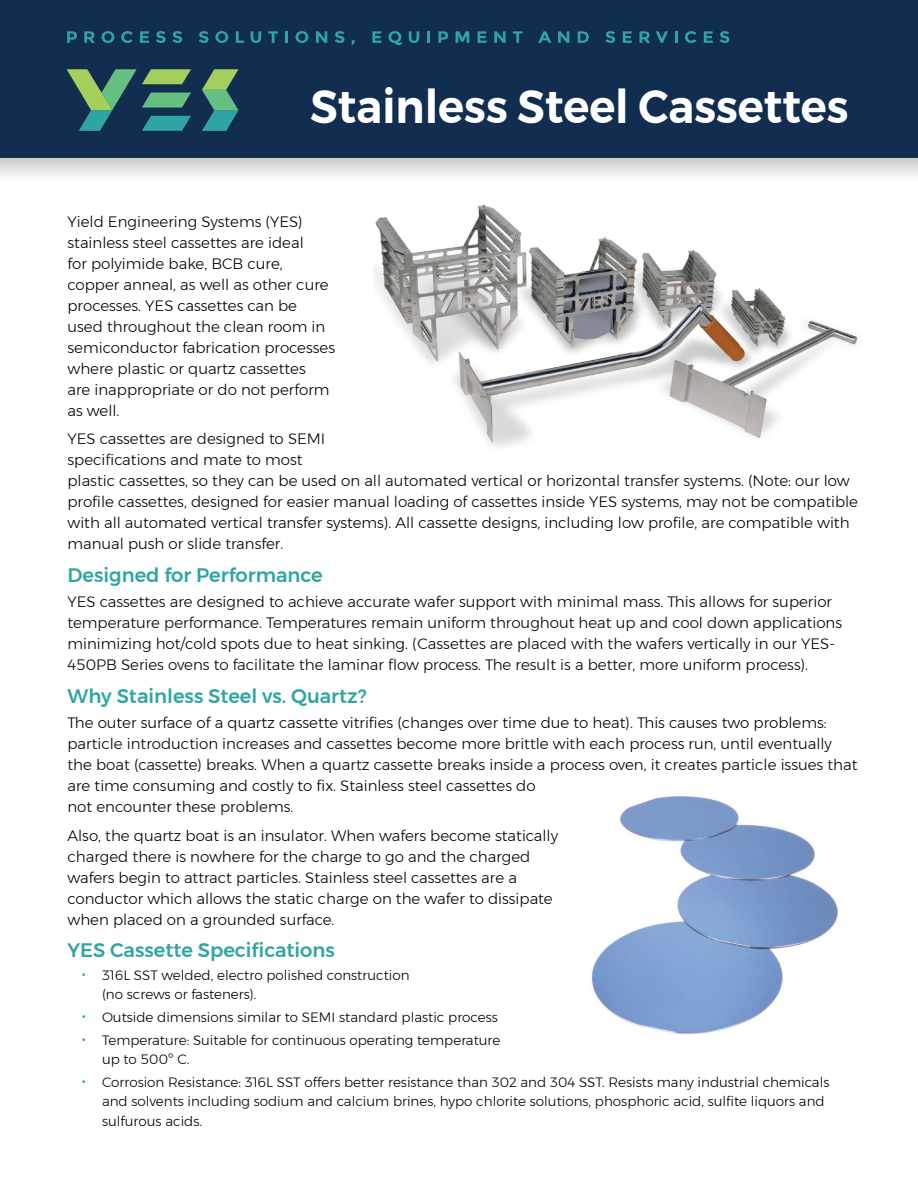
<style>
.page{position:relative;width:918px;height:1188px;background:#fff}
.page>*{position:absolute;margin:0;border:0;box-sizing:border-box;transform-origin:0 0}
.t1{font:600 46.05px "Montserrat";color:#fff;scale:.94 1}
.t2{font:500 19.5px "Montserrat";color:#2ea5a2}
.t3{font:300 15px/21px "Montserrat";color:#000}
.t4{font:300 13.5px/19.5px "Montserrat";color:#000}
.s1{font-size:19.5px;color:#2ea5a2}
</style>
<div class="page">
<img style="left:0;top:0;width:918px;height:176px">
<img style="left:374px;top:204px;width:484px;height:244px">
<img style="left:592px;top:796px;width:246px;height:238px">
<svg style="left:67px;top:31px;width:10px;height:12px"></svg>
<svg style="left:84px;top:31px;width:11px;height:12px"></svg>
<svg style="left:102px;top:31px;width:12px;height:12px"></svg>
<svg style="left:121px;top:31px;width:12px;height:12px"></svg>
<svg style="left:140px;top:31px;width:9px;height:12px"></svg>
<svg style="left:156px;top:31px;width:10px;height:12px"></svg>
<svg style="left:172px;top:31px;width:10px;height:12px"></svg>
<svg style="left:199px;top:31px;width:10px;height:12px"></svg>
<svg style="left:215px;top:31px;width:13px;height:12px"></svg>
<svg style="left:236px;top:31px;width:8px;height:12px"></svg>
<svg style="left:251px;top:31px;width:10px;height:12px"></svg>
<svg style="left:268px;top:31px;width:10px;height:12px"></svg>
<svg style="left:285px;top:31px;width:3px;height:12px"></svg>
<svg style="left:296px;top:31px;width:12px;height:12px"></svg>
<svg style="left:316px;top:31px;width:11px;height:12px"></svg>
<svg style="left:335px;top:31px;width:9px;height:12px"></svg>
<svg style="left:351px;top:40px;width:4px;height:5px"></svg>
<svg style="left:372px;top:31px;width:9px;height:12px"></svg>
<svg style="left:388px;top:31px;width:14px;height:14px"></svg>
<svg style="left:409px;top:31px;width:10px;height:12px"></svg>
<svg style="left:427px;top:31px;width:3px;height:12px"></svg>
<svg style="left:438px;top:31px;width:10px;height:12px"></svg>
<svg style="left:456px;top:31px;width:13px;height:12px"></svg>
<svg style="left:478px;top:31px;width:9px;height:12px"></svg>
<svg style="left:494px;top:31px;width:12px;height:12px"></svg>
<svg style="left:513px;top:31px;width:10px;height:12px"></svg>
<svg style="left:538px;top:31px;width:13px;height:12px"></svg>
<svg style="left:558px;top:31px;width:11px;height:12px"></svg>
<svg style="left:578px;top:31px;width:11px;height:12px"></svg>
<svg style="left:605px;top:31px;width:10px;height:12px"></svg>
<svg style="left:623px;top:31px;width:9px;height:12px"></svg>
<svg style="left:640px;top:31px;width:10px;height:12px"></svg>
<svg style="left:656px;top:31px;width:12px;height:12px"></svg>
<svg style="left:675px;top:31px;width:3px;height:12px"></svg>
<svg style="left:685px;top:31px;width:11px;height:12px"></svg>
<svg style="left:704px;top:31px;width:9px;height:12px"></svg>
<svg style="left:720px;top:31px;width:9px;height:12px"></svg>
<svg style="left:202px;top:69px;width:37px;height:62px;background:#49896e"></svg>
<svg style="left:67px;top:69px;width:124px;height:62px;background:#3e7464"></svg>
<h1 class="t1" style="left:310px;top:70px;width:574px">Stainless Steel Cassettes</h1>
<p class="t3" style="left:68px;top:211px;width:269px">Yield Engineering Systems (YES) stainless steel cassettes are ideal<br>for polyimide bake, BCB cure, copper anneal, as well as other cure processes. YES cassettes can be used throughout the clean room in semiconductor fabrication processes where plastic or quartz cassettes<br>are inappropriate or do not perform as well.</p>
<p class="t3" style="left:68px;top:428px;width:792px">YES cassettes are designed to SEMI<br>specifications and mate to most<br>plastic cassettes, so they can be used on all automated vertical or horizontal transfer systems. (Note: our low profile cassettes, designed for easier manual loading of cassettes inside YES systems, may not be compatible with all automated vertical transfer systems). All cassette designs, including low profile, are compatible with manual push or slide transfer.</p>
<h2 class="t2" style="left:68px;top:560px;width:257px">Designed for Performance</h2>
<p class="t3" style="left:68px;top:591px;width:776px">YES cassettes are designed to achieve accurate wafer support with minimal mass. This allows for superior temperature performance. Temperatures remain uniform throughout heat up and cool down applications minimizing hot/cold spots due to heat sinking. (Cassettes are placed with the wafers vertically in our YES-450PB Series ovens to facilitate the laminar flow process. The result is a better, more uniform process).</p>
<h2 class="t2" style="left:68px;top:680px;width:301px">Why Stainless Steel vs. Quartz?</h2>
<p class="t3" style="left:68px;top:712px;width:792px">The outer surface of a quartz cassette vitrifies (changes over time due to heat). This causes two problems: particle introduction increases and cassettes become more brittle with each process run, until eventually the boat (cassette) breaks. When a quartz cassette breaks inside a process oven, it creates particle issues that are time consuming and costly to fix. Stainless steel cassettes do<br>not encounter these problems.</p>
<p class="t3" style="left:68px;top:824px;width:492px">Also, the quartz boat is an insulator. When wafers become statically charged there is nowhere for the charge to go and the charged wafers begin to attract particles. Stainless steel cassettes are a conductor which allows the static charge on the wafer to dissipate when placed on a grounded surface.</p>
<h2 class="t2" style="left:68px;top:935px;width:269px">YES Cassette Specifications</h2>
<p class="t4" style="left:102px;top:965px;width:309px;text-indent:-20px"><span class="s1">•</span> 316L SST welded, electro polished construction (no screws or fasteners).</p>
<p class="t4" style="left:82px;top:1007px;width:418px"><span class="s1">•</span> Outside dimensions similar to SEMI standard plastic process</p>
<p class="t4" style="left:102px;top:1030px;width:400px;text-indent:-20px"><span class="s1">•</span> Temperature: Suitable for continuous operating temperature up to 500º C.</p>
<p class="t4" style="left:102px;top:1072px;width:729px;text-indent:-20px"><span class="s1">•</span> Corrosion Resistance: 316L SST offers better resistance than 302 and 304 SST. Resists many industrial chemicals and solvents including sodium and calcium brines, hypo chlorite solutions, phosphoric acid, sulfite liquors and sulfurous acids.</p>
</div>
